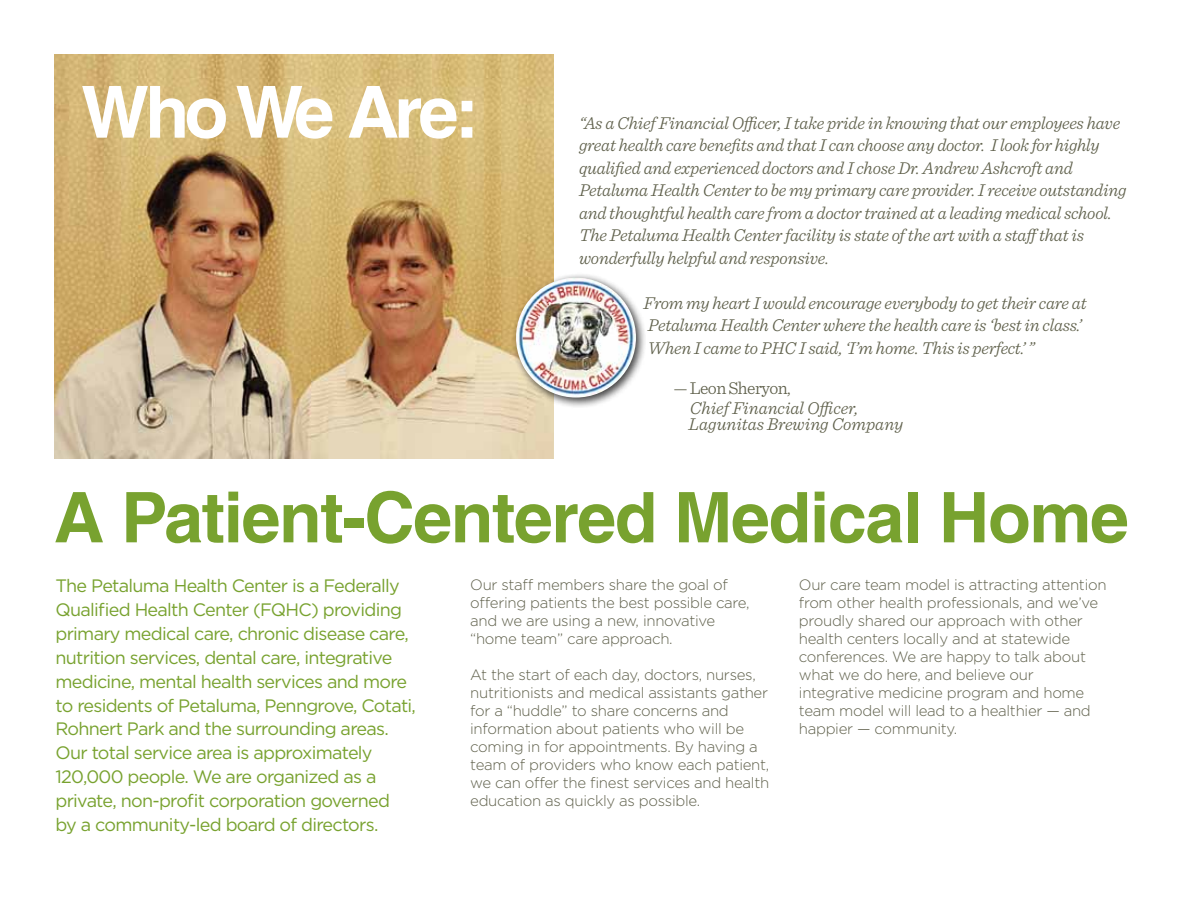
<style>
.page{position:relative;width:1188px;height:918px;background:#fff}
.page>*{position:absolute;margin:0;border:0;box-sizing:border-box;transform-origin:0 0}
.t1{font:700 72px "Helvetica";letter-spacing:-.07em;color:#fff}
.t2{font:700 69.9px "Helvetica";letter-spacing:-.02em;color:#78a22f}
.t3{font:italic 300 18px/22.5px "Sentinel";letter-spacing:-.01em;color:#5f604b}
.t4{font:18px/23.9px "Gotham";letter-spacing:-.04em;color:#78a22f}
.t5{font:300 18px "Sentinel";letter-spacing:-.03em;color:#5f604b}
.t6{font:300 15px/18px "Gotham";letter-spacing:-.02em;color:#5f604b}
</style>
<div class="page">
<img style="left:54px;top:54px;width:499px;height:405px">
<div style="left:511px;top:272px;width:136px;height:136px;background:#000;opacity:.75"></div>
<img style="left:516px;top:278px;width:120px;height:120px;border-radius:60px">
<h1 class="t1" style="left:81px;top:68px;width:399px">Who We Are:</h1>
<p class="t3" style="left:579px;top:110px;width:549px">“As a Chief Financial Officer, I take pride in knowing that our employees have great health care benefits and that I can choose any doctor. I look for highly qualified and experienced doctors and I chose Dr. Andrew Ashcroft and Petaluma Health Center to be my primary care provider. I receive outstanding and thoughtful health care from a doctor trained at a leading medical school.<br>The Petaluma Health Center facility is state of the art with a staff that is wonderfully helpful and responsive.</p>
<p class="t3" style="left:643px;top:290px;width:445px">From my heart I would encourage everybody to get their care at<br>Petaluma Health Center where the health care is ‘best in class.’<br>When I came to PHC I said, ‘I’m home. This is perfect.’ ”</p>
<p class="t5" style="left:674px;top:375px;width:119px">— Leon Sheryon,</p>
<p class="t3" style="left:689px;top:398px;width:216px;line-height:16.5px">Chief Financial Officer,<br>Lagunitas Brewing Company</p>
<h2 class="t2" style="left:54px;top:475px;width:1077px">A Patient-Centered Medical Home</h2>
<p class="t6" style="left:470px;top:575px;width:281px">Our staff members share the goal of offering patients the best possible care, and we are using a new, innovative “home team” care approach.</p>
<p class="t6" style="left:470px;top:665px;width:301px">At the start of each day, doctors, nurses, nutritionists and medical assistants gather for a “huddle” to share concerns and information about patients who will be coming in for appointments. By having a team of providers who know each patient, we can offer the finest services and health education as quickly as possible.</p>
<p class="t6" style="left:799px;top:575px;width:309px">Our care team model is attracting attention from other health professionals, and we’ve proudly shared our approach with other health centers locally and at statewide conferences. We are happy to talk about what we do here, and believe our integrative medicine program and home team model will lead to a healthier — and happier — community.</p>
<p class="t4" style="left:56px;top:574px;width:362px">The Petaluma Health Center is a Federally Qualified Health Center (FQHC) providing primary medical care, chronic disease care, nutrition services, dental care, integrative medicine, mental health services and more to residents of Petaluma, Penngrove, Cotati, Rohnert Park and the surrounding areas.<br>Our total service area is approximately 120,000 people. We are organized as a private, non-profit corporation governed<br>by a community-led board of directors.</p>
</div>
